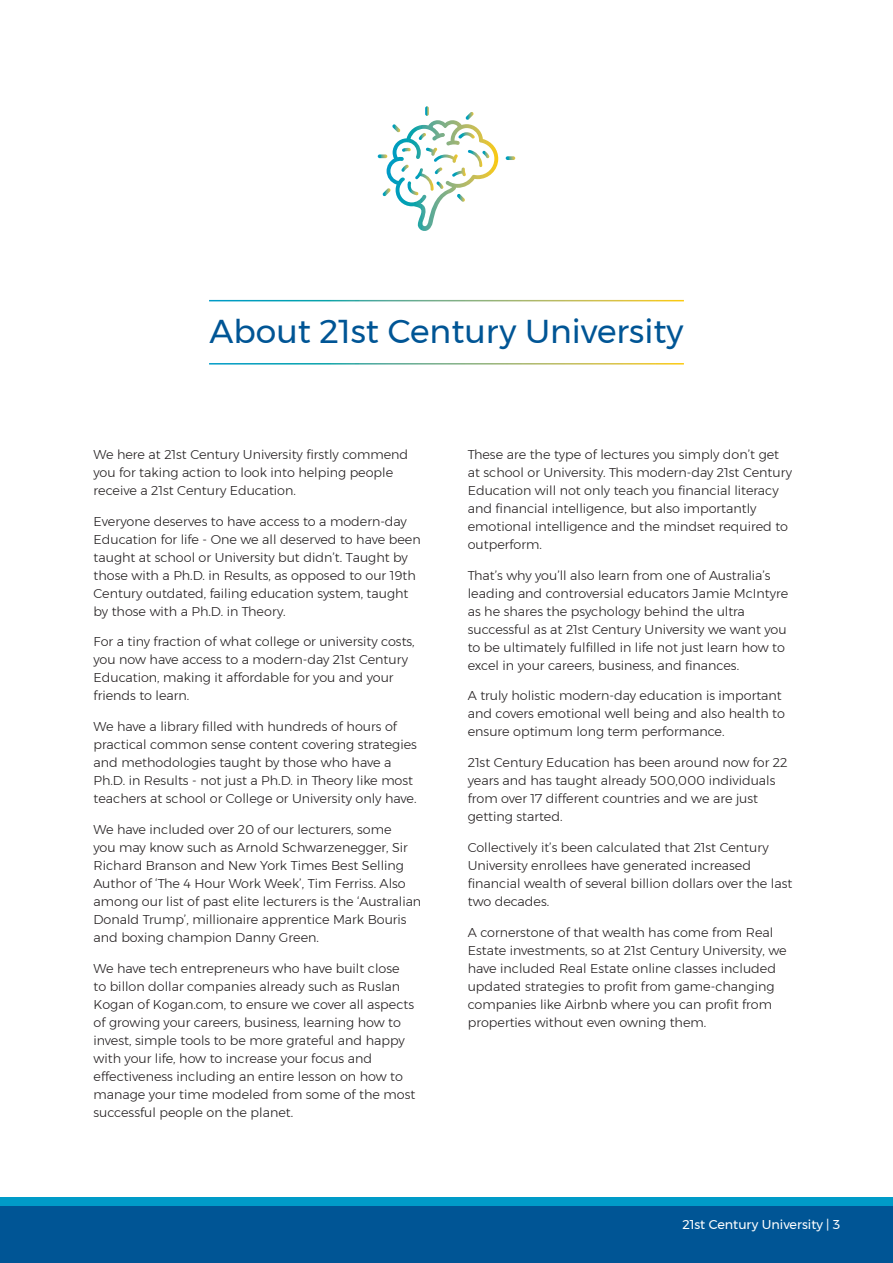
<style>
.page{position:relative;width:893px;height:1263px;background:#fff}
.page>*{position:absolute;margin:0;border:0;box-sizing:border-box;transform-origin:0 0}
.txt{font:33px "Montserrat";color:#005595}
.JM_text{font:300 12.75px/18px "Montserrat";color:#231f20}
.t1{font:12.75px "Montserrat";color:#fff}
</style>
<div class="page">
<svg style="left:506px;top:156px;width:9px;height:4px"></svg>
<svg style="left:378px;top:106px;width:120px;height:125px"></svg>
<div style="left:0;top:1205px;width:893px;height:58px;background:#005595"></div>
<div style="left:0;top:1197px;width:893px;height:8px;background:#009bc8"></div>
<p class="txt" style="left:209px;top:306px;width:475px">About 21st Century University</p>
<p class="JM_text" style="left:94px;top:445px;width:316px">We here at 21st Century University firstly commend you for taking action to look into helping people receive a 21st Century Education.</p>
<p class="JM_text" style="left:94px;top:512px;width:329px">Everyone deserves to have access to a modern-day Education for life - One we all deserved to have been taught at school or University but didn’t. Taught by those with a Ph.D. in Results, as opposed to our 19th Century outdated, failing education system, taught by those with a Ph.D. in Theory.</p>
<p class="JM_text" style="left:94px;top:633px;width:323px">For a tiny fraction of what college or university costs, you now have access to a modern-day 21st Century Education, making it affordable for you and your friends to learn.</p>
<p class="JM_text" style="left:94px;top:717px;width:325px">We have a library filled with hundreds of hours of practical common sense content covering strategies and methodologies taught by those who have a Ph.D. in Results - not just a Ph.D. in Theory like most teachers at school or College or University only have.</p>
<p class="JM_text" style="left:94px;top:820px;width:329px">We have included over 20 of our lecturers, some<br>you may know such as Arnold Schwarzenegger, Sir Richard Branson and New York Times Best Selling Author of ‘The 4 Hour Work Week’, Tim Ferriss. Also among our list of past elite lecturers is the ‘Australian Donald Trump’, millionaire apprentice Mark Bouris and boxing champion Danny Green.</p>
<p class="JM_text" style="left:94px;top:959px;width:323px">We have tech entrepreneurs who have built close to billon dollar companies already such as Ruslan Kogan of Kogan.com, to ensure we cover all aspects of growing your careers, business, learning how to invest, simple tools to be more grateful and happy with your life, how to increase your focus and effectiveness including an entire lesson on how to manage your time modeled from some of the most successful people on the planet.</p>
<p class="JM_text" style="left:468px;top:445px;width:326px">These are the type of lectures you simply don’t get at school or University. This modern-day 21st Century Education will not only teach you financial literacy and financial intelligence, but also importantly emotional intelligence and the mindset required to outperform.</p>
<p class="JM_text" style="left:468px;top:566px;width:322px">That’s why you’ll also learn from one of Australia’s leading and controversial educators Jamie McIntyre as he shares the psychology behind the ultra successful as at 21st Century University we want you to be ultimately fulfilled in life not just learn how to excel in your careers, business, and finances.</p>
<p class="JM_text" style="left:468px;top:687px;width:319px">A truly holistic modern-day education is important and covers emotional well being and also health to ensure optimum long term performance.</p>
<p class="JM_text" style="left:468px;top:753px;width:321px">21st Century Education has been around now for 22 years and has taught already 500,000 individuals from over 17 different countries and we are just getting started.</p>
<p class="JM_text" style="left:468px;top:838px;width:326px">Collectively it’s been calculated that 21st Century University enrollees have generated increased financial wealth of several billion dollars over the last two decades.</p>
<p class="JM_text" style="left:468px;top:923px;width:320px">A cornerstone of that wealth has come from Real Estate investments, so at 21st Century University, we have included Real Estate online classes included updated strategies to profit from game-changing companies like Airbnb where you can profit from properties without even owning them.</p>
<p class="t1" style="left:682px;top:1214px;width:160px">21st Century University | 3</p>
</div>
